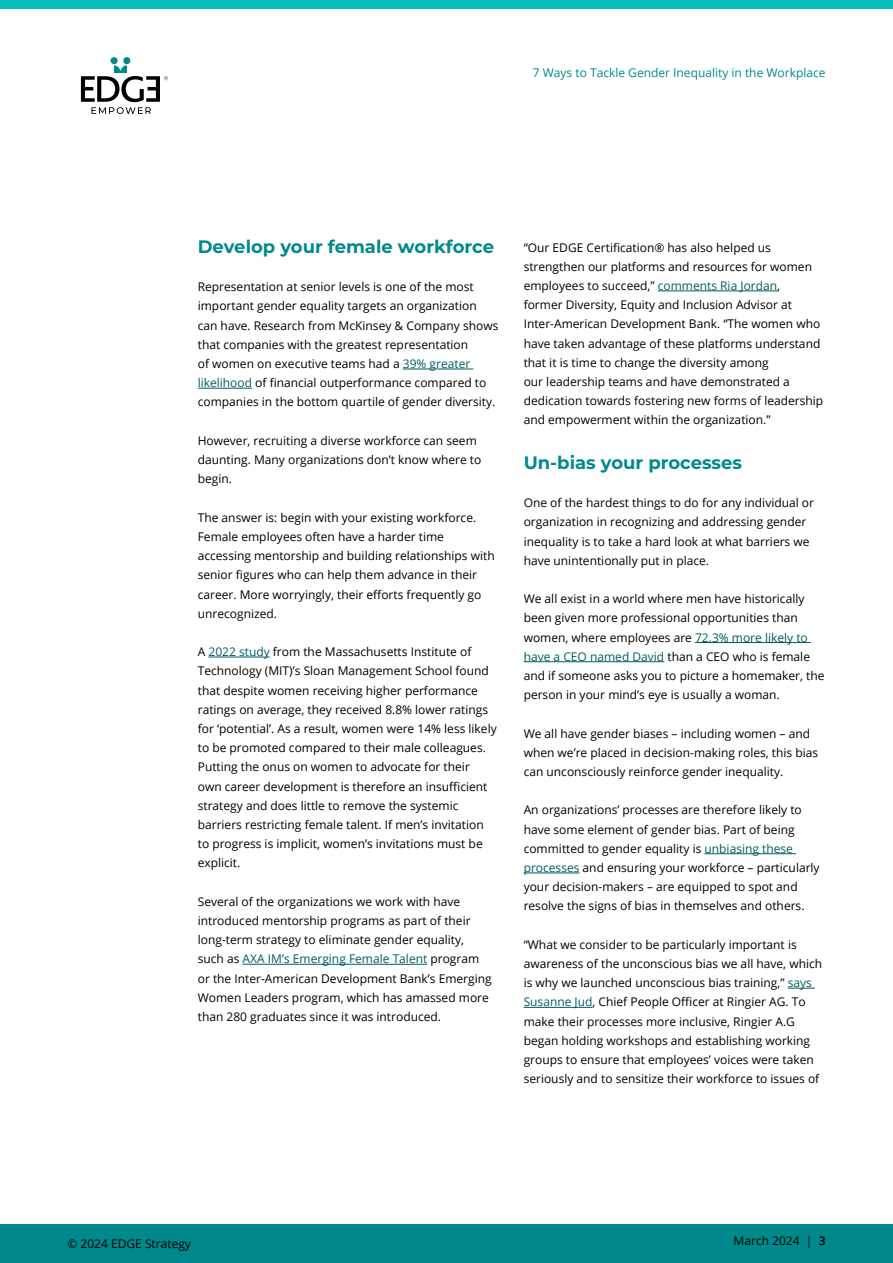
<style>
.page{position:relative;width:893px;height:1263px;background:#fff}
.page>*{position:absolute;margin:0;border:0;box-sizing:border-box;transform-origin:0 0}
.t1{font:700 18px "Montserrat";color:#00898c}
.t2{font:12px/19.2px "Open Sans";color:#000}
.t3{font:12px "Open Sans";color:#00898c}
.s1{color:#005d60}
.s2{font-weight:600}
</style>
<div class="page">
<svg style="left:81px;top:57px;width:87px;height:57px"></svg>
<hr style="left:403px;top:369px;width:70px;height:1px;background:#005d60">
<hr style="left:198px;top:388px;width:54px;height:1px;background:#005d60">
<hr style="left:208px;top:657px;width:62px;height:1px;background:#005d60">
<hr style="left:243px;top:964px;width:184px;height:1px;background:#005d60">
<hr style="left:658px;top:291px;width:119px;height:1px;background:#005d60">
<hr style="left:695px;top:642px;width:116px;height:1px;background:#005d60">
<hr style="left:524px;top:661px;width:140px;height:1px;background:#005d60">
<hr style="left:704px;top:853px;width:92px;height:1px;background:#005d60">
<hr style="left:524px;top:873px;width:55px;height:1px;background:#005d60">
<svg style="left:788px;top:988px;width:27px;height:1px"></svg>
<hr style="left:524px;top:1007px;width:68px;height:1px;background:#005d60">
<div style="left:0;top:0;width:893px;height:9px;background:#07bebe"></div>
<div style="left:0;top:1225px;width:893px;height:38px;background:#00898c"></div>
<p class="t3" style="left:533px;top:64px;width:294px">7 Ways to Tackle Gender Inequality in the Workplace</p>
<h1 class="t1" style="left:198px;top:233px;width:298px">Develop your female workforce</h1>
<p class="t2" style="left:198px;top:277px;width:302px">Representation at senior levels is one of the most important gender equality targets an organization can have. Research from McKinsey &amp; Company shows that companies with the greatest representation<br>of women on executive teams had a <span class="s1">39% greater likelihood</span> of financial outperformance compared to companies in the bottom quartile of gender diversity.</p>
<p class="t2" style="left:198px;top:431px;width:285px">However, recruiting a diverse workforce can seem daunting. Many organizations don’t know where to begin.</p>
<p class="t2" style="left:198px;top:507px;width:298px">The answer is: begin with your existing workforce.<br>Female employees often have a harder time accessing mentorship and building relationships with senior figures who can help them advance in their career. More worryingly, their efforts frequently go unrecognized.</p>
<p class="t2" style="left:198px;top:642px;width:300px">A <span class="s1">2022 study</span> from the Massachusetts Institute of Technology (MIT)’s Sloan Management School found that despite women receiving higher performance ratings on average, they received 8.8% lower ratings for ‘potential’. As a result, women were 14% less likely to be promoted compared to their male colleagues.<br>Putting the onus on women to advocate for their own career development is therefore an insufficient strategy and does little to remove the systemic barriers restricting female talent. If men’s invitation to progress is implicit, women’s invitations must be explicit.</p>
<p class="t2" style="left:198px;top:891px;width:295px">Several of the organizations we work with have introduced mentorship programs as part of their long-term strategy to eliminate gender equality, such as <span class="s1">AXA IM’s Emerging Female Talent</span> program or the Inter-American Development Bank’s Emerging Women Leaders program, which has amassed more than 280 graduates since it was introduced.</p>
<p class="t2" style="left:524px;top:237px;width:301px">“Our EDGE Certification® has also helped us strengthen our platforms and resources for women employees to succeed,” <span class="s1">comments Ria Jordan</span>,<br>former Diversity, Equity and Inclusion Advisor at Inter-American Development Bank. “The women who have taken advantage of these platforms understand that it is time to change the diversity among<br>our leadership teams and have demonstrated a dedication towards fostering new forms of leadership and empowerment within the organization.”</p>
<h1 class="t1" style="left:524px;top:449px;width:220px">Un-bias your processes</h1>
<p class="t2" style="left:524px;top:493px;width:292px">One of the hardest things to do for any individual or organization in recognizing and addressing gender inequality is to take a hard look at what barriers we have unintentionally put in place.</p>
<p class="t2" style="left:524px;top:589px;width:302px">We all exist in a world where men have historically been given more professional opportunities than women, where employees are <span class="s1">72.3% more likely to have a CEO named David</span> than a CEO who is female and if someone asks you to picture a homemaker, the person in your mind’s eye is usually a woman.</p>
<p class="t2" style="left:524px;top:723px;width:296px">We all have gender biases – including women – and when we’re placed in decision-making roles, this bias can unconsciously reinforce gender inequality.</p>
<p class="t2" style="left:524px;top:800px;width:297px">An organizations’ processes are therefore likely to have some element of gender bias. Part of being committed to gender equality is <span class="s1">unbiasing these processes</span> and ensuring your workforce – particularly your decision-makers – are equipped to spot and resolve the signs of bias in themselves and others.</p>
<p class="t2" style="left:524px;top:934px;width:300px">“What we consider to be particularly important is awareness of the unconscious bias we all have, which is why we launched unconscious bias training,” <span class="s1">says Susanne Jud</span>, Chief People Officer at Ringier AG. To make their processes more inclusive, Ringier A.G began holding workshops and establishing working groups to ensure that employees’ voices were taken seriously and to sensitize their workforce to issues of</p>
<p class="t2" style="left:67px;top:1234px;width:125px">© 2024 EDGE Strategy</p>
<p class="t2" style="left:734px;top:1231px;width:93px">March 2024 | <span class="s2">3</span></p>
</div>
